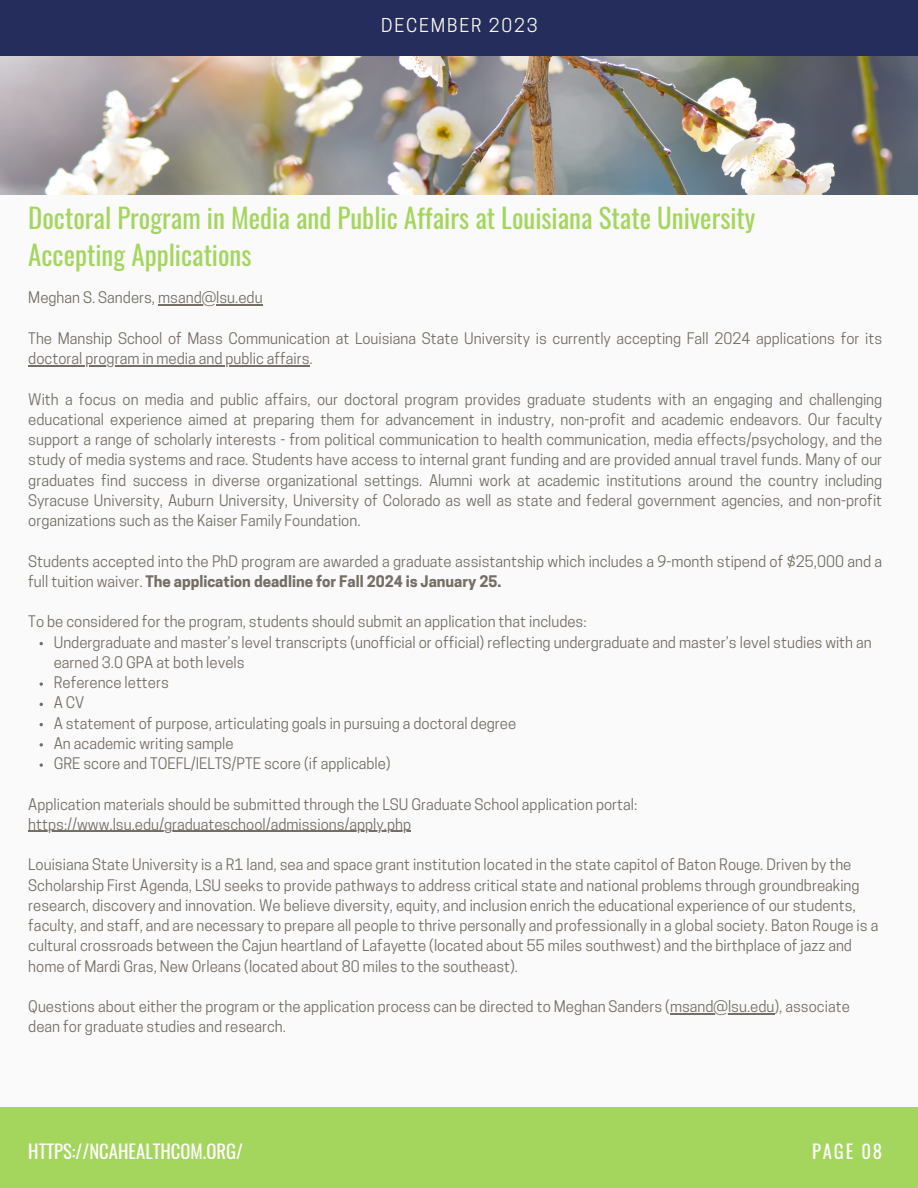
<style>
.page{position:relative;width:918px;height:1188px;background:#fafafa}
.page>*{position:absolute;margin:0;border:0;box-sizing:border-box;transform-origin:0 0}
.t1{font:27px "Oswald";color:#a4d65e}
.t2{font:18.75px "Oswald";color:#fff}
.t3{font:18px "Cooper Hewitt";letter-spacing:.1em;color:#f9f7ed}
.t4{font:15px/20.2px "Cooper Hewitt";color:#756e65}
.s1{font-weight:700}
</style>
<div class="page">
<div style="left:0;top:1107px;width:918px;height:81px;background:#a4d65e"></div>
<img style="left:0;top:55px;width:918px;height:139px">
<hr style="left:158px;top:304px;width:105px;height:2px;background:#756e65">
<hr style="left:28px;top:365px;width:282px;height:1px;background:#756e65">
<svg style="left:40px;top:682px;width:3px;height:4px"></svg>
<svg style="left:40px;top:743px;width:3px;height:4px"></svg>
<svg style="left:40px;top:763px;width:3px;height:4px"></svg>
<hr style="left:28px;top:831px;width:383px;height:1px;background:#756e65">
<hr style="left:670px;top:1013px;width:104px;height:1px;background:#756e65">
<div style="left:0;top:0;width:918px;height:55px;background:#242d5b"></div>
<p class="t3" style="left:381px;top:18px;width:158px">DECEMBER 2023</p>
<p class="t1" style="left:28px;top:197px;width:729px">Doctoral Program in Media and Public Affairs at Louisiana State University</p>
<p class="t1" style="left:28px;top:234px;width:225px">Accepting Applications</p>
<p class="t4" style="left:28px;top:289px;width:236px">Meghan S. Sanders, msand@lsu.edu</p>
<p class="t4" style="left:28px;top:330px;width:855px">The Manship School of Mass Communication at Louisiana State University is currently accepting Fall 2024 applications for its doctoral program in media and public affairs.</p>
<p class="t4" style="left:28px;top:391px;width:855px;text-align:justify">With a focus on media and public affairs, our doctoral program provides graduate students with an engaging and challenging educational experience aimed at preparing them for advancement in industry, non-profit and academic endeavors. Our faculty support a range of scholarly interests - from political communication to health communication, media effects/psychology, and the study of media systems and race. Students have access to internal grant funding and are provided annual travel funds. Many of our graduates find success in diverse organizational settings. Alumni work at academic institutions around the country including Syracuse University, Auburn University, University of Colorado as well as state and federal government agencies, and non-profit organizations such as the Kaiser Family Foundation.</p>
<p class="t4" style="left:28px;top:553px;width:855px">Students accepted into the PhD program are awarded a graduate assistantship which includes a 9-month stipend of $25,000 and a full tuition waiver. <span class="s1">The application deadline for Fall 2024 is January 25.</span></p>
<p class="t4" style="left:28px;top:613px;width:560px">To be considered for the program, students should submit an application that includes:</p>
<p class="t4" style="left:54px;top:634px;width:820px">Undergraduate and master’s level transcripts (unofficial or official) reflecting undergraduate and master’s level studies with an earned 3.0 GPA at both levels</p>
<p class="t4" style="left:54px;top:674px;width:117px">Reference letters</p>
<p class="t4" style="left:54px;top:694px;width:32px">ACV</p>
<p class="t4" style="left:54px;top:715px;width:464px">A statement of purpose, articulating goals in pursuing a doctoral degree</p>
<p class="t4" style="left:54px;top:735px;width:181px">An academic writing sample</p>
<p class="t4" style="left:54px;top:755px;width:338px">GRE score and TOEFL/IELTS/PTE score (if applicable)</p>
<p class="t4" style="left:28px;top:796px;width:611px">Application materials should be submitted through the LSU Graduate School application portal: https://www.lsu.edu/graduateschool/admissions/apply.php</p>
<p class="t4" style="left:28px;top:856px;width:852px">Louisiana State University is a R1 land, sea and space grant institution located in the state capitol of Baton Rouge. Driven by the Scholarship First Agenda, LSU seeks to provide pathways to address critical state and national problems through groundbreaking research, discovery and innovation. We believe diversity, equity, and inclusion enrich the educational experience of our students, faculty, and staff, and are necessary to prepare all people to thrive personally and professionally in a global society. Baton Rouge is a cultural crossroads between the Cajun heartland of Lafayette (located about 55 miles southwest) and the birthplace of jazz and home of Mardi Gras, New Orleans (located about 80 miles to the southeast).</p>
<p class="t4" style="left:28px;top:998px;width:823px">Questions about either the program or the application process can be directed to Meghan Sanders (msand@lsu.edu), associate dean for graduate studies and research.</p>
<p class="t2" style="left:28px;top:1137px;width:216px">HTTPS://NCAHEALTHCOM.ORG/</p>
<p class="t2" style="left:812px;top:1137px;width:72px">PAGE 08</p>
</div>
